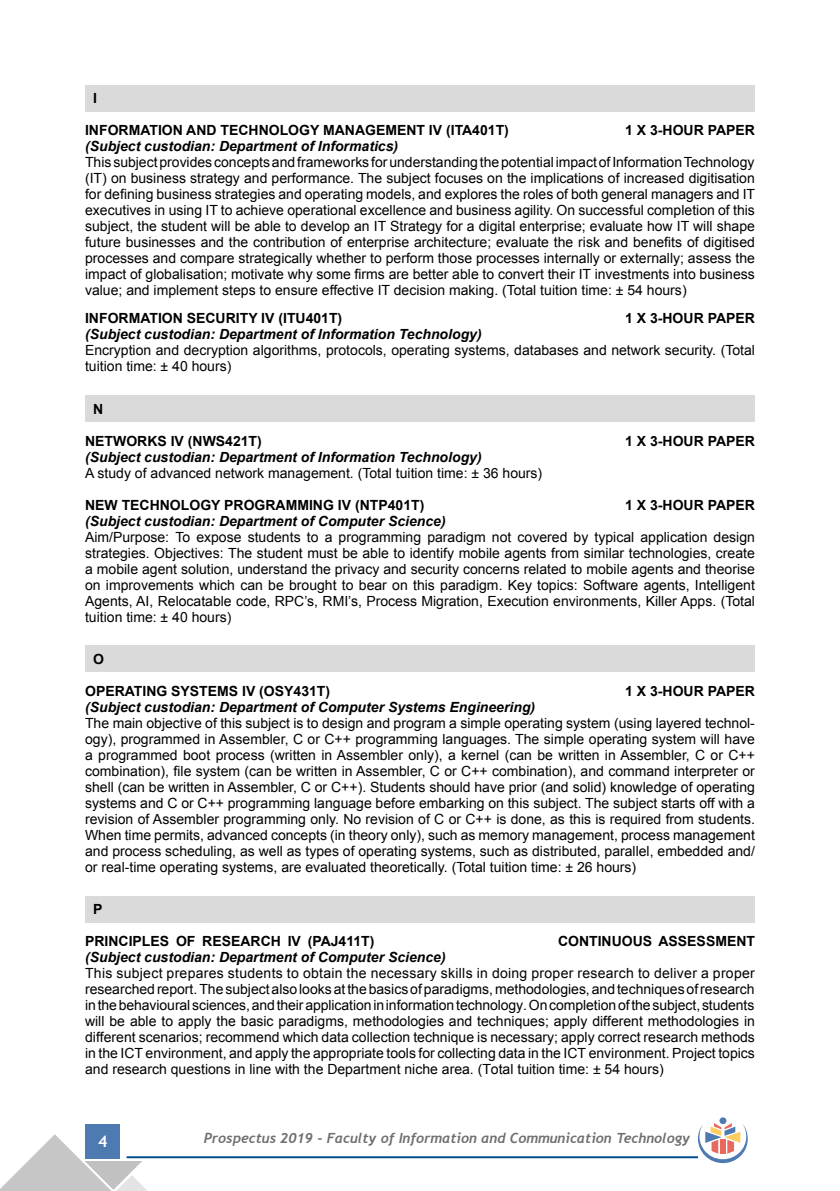
<style>
.page{position:relative;width:840px;height:1191px;background:#fff}
.page>*{position:absolute;margin:0;border:0;box-sizing:border-box;transform-origin:0 0}
.t1{font:700 16px "Trebuchet MS";color:#fff}
.t2{font:14px/16px "Arial";color:#000;text-align:justify}
.t3{font:italic 700 14px "Arial";color:#000}
.t4{font:700 14px "Arial";color:#000}
.t5{font:italic 700 14px "Trebuchet";color:#706f6f}
</style>
<div class="page">
<div style="left:86px;top:1124px;width:34px;height:34px;background:#4c7ab1"></div>
<hr style="left:126px;top:1156px;width:571px;height:2px;background:#005092">
<svg style="left:0;top:1134px;width:148px;height:57px"></svg>
<div style="left:719px;top:1117px;width:7px;height:7px;background:#4c7ab1;border-radius:50%"></div>
<svg style="left:697px;top:1123px;width:50px;height:40px"></svg>
<div style="left:85px;top:85px;width:669px;height:26px;background:#dadada"></div>
<div style="left:85px;top:395px;width:669px;height:26px;background:#dadada"></div>
<div style="left:85px;top:645px;width:669px;height:27px;background:#dadada"></div>
<div style="left:85px;top:896px;width:669px;height:26px;background:#dadada"></div>
<p class="t4" style="left:93px;top:88px;width:5px">I</p>
<p class="t4" style="left:85px;top:120px;width:425px">INFORMATION AND TECHNOLOGY MANAGEMENT IV (ITA401T)</p>
<p class="t4" style="left:624px;top:120px;width:131px">1 X 3-HOUR PAPER</p>
<p class="t3" style="left:85px;top:137px;width:314px">(Subject custodian: Department of Informatics)</p>
<p class="t2" style="left:85px;top:154px;width:671px">This subject provides concepts and frameworks for understanding the potential impact of Information Technology (IT) on business strategy and performance. The subject focuses on the implications of increased digitisation for defining business strategies and operating models, and explores the roles of both general managers and IT executives in using IT to achieve operational excellence and business agility. On successful completion of this subject, the student will be able to develop an IT Strategy for a digital enterprise; evaluate how IT will shape future businesses and the contribution of enterprise architecture; evaluate the risk and benefits of digitised processes and compare strategically whether to perform those processes internally or externally; assess the impact of globalisation; motivate why some firms are better able to convert their IT investments into business value; and implement steps to ensure effective IT decision making. (Total tuition time: ± 54 hours)</p>
<p class="t4" style="left:85px;top:308px;width:258px">INFORMATION SECURITY IV (ITU401T)</p>
<p class="t4" style="left:624px;top:308px;width:131px">1 X 3-HOUR PAPER</p>
<p class="t3" style="left:85px;top:325px;width:398px">(Subject custodian: Department of Information Technology)</p>
<p class="t2" style="left:85px;top:342px;width:671px">Encryption and decryption algorithms, protocols, operating systems, databases and network security. (Total tuition time: ± 40 hours)</p>
<p class="t4" style="left:93px;top:399px;width:12px">N</p>
<p class="t4" style="left:85px;top:431px;width:178px">NETWORKS IV (NWS421T)</p>
<p class="t4" style="left:624px;top:431px;width:131px">1 X 3-HOUR PAPER</p>
<p class="t3" style="left:85px;top:447px;width:398px">(Subject custodian: Department of Information Technology)</p>
<p class="t2" style="left:85px;top:464px;width:458px">A study of advanced network management. (Total tuition time: ± 36 hours)</p>
<p class="t4" style="left:85px;top:495px;width:340px">NEW TECHNOLOGY PROGRAMMING IV (NTP401T)</p>
<p class="t4" style="left:624px;top:495px;width:131px">1 X 3-HOUR PAPER</p>
<p class="t3" style="left:85px;top:511px;width:362px">(Subject custodian: Department of Computer Science)</p>
<p class="t2" style="left:85px;top:528px;width:671px">Aim/Purpose: To expose students to a programming paradigm not covered by typical application design strategies. Objectives: The student must be able to identify mobile agents from similar technologies, create a mobile agent solution, understand the privacy and security concerns related to mobile agents and theorise on improvements which can be brought to bear on this paradigm. Key topics: Software agents, Intelligent Agents, AI, Relocatable code, RPC’s, RMI’s, Process Migration, Execution environments, Killer Apps. (Total tuition time: ± 40 hours)</p>
<p class="t4" style="left:93px;top:649px;width:12px">O</p>
<p class="t4" style="left:85px;top:681px;width:246px">OPERATING SYSTEMS IV (OSY431T)</p>
<p class="t4" style="left:624px;top:681px;width:131px">1 X 3-HOUR PAPER</p>
<p class="t3" style="left:85px;top:697px;width:451px">(Subject custodian: Department of Computer Systems Engineering)</p>
<p class="t2" style="left:85px;top:715px;width:671px">The main objective of this subject is to design and program a simple operating system (using layered technol&shy;ogy), programmed in Assembler, C or C++ programming languages. The simple operating system will have a programmed boot process (written in Assembler only), a kernel (can be written in Assembler, C or C++ combination), file system (can be written in Assembler, C or C++ combination), and command interpreter or shell (can be written in Assembler, C or C++). Students should have prior (and solid) knowledge of operating systems and C or C++ programming language before embarking on this subject. The subject starts off with a revision of Assembler programming only. No revision of C or C++ is done, as this is required from students.<br>When time permits, advanced concepts (in theory only), such as memory management, process management and process scheduling, as well as types of operating systems, such as distributed, parallel, embedded and/ or real-time operating systems, are evaluated theoretically. (Total tuition time: ± 26 hours)</p>
<p class="t4" style="left:93px;top:899px;width:11px">P</p>
<p class="t4" style="left:85px;top:931px;width:291px">PRINCIPLES OF RESEARCH IV (PAJ411T)</p>
<p class="t4" style="left:557px;top:931px;width:198px">CONTINUOUS ASSESSMENT</p>
<p class="t3" style="left:85px;top:948px;width:362px">(Subject custodian: Department of Computer Science)</p>
<p class="t2" style="left:85px;top:965px;width:671px">This subject prepares students to obtain the necessary skills in doing proper research to deliver a proper researched report. The subject also looks at the basics of paradigms, methodologies, and techniques of research in the behavioural sciences, and their application in information technology. On completion of the subject, students will be able to apply the basic paradigms, methodologies and techniques; apply different methodologies in different scenarios; recommend which data collection technique is necessary; apply correct research methods in the ICT environment, and apply the appropriate tools for collecting data in the ICT environment. Project topics and research questions in line with the Department niche area. (Total tuition time: ± 54 hours)</p>
<p class="t1" style="left:98px;top:1131px;width:11px">4</p>
<p class="t5" style="left:204px;top:1129px;width:487px">Prospectus 2019 - Faculty of Information and Communication Technology</p>
</div>
